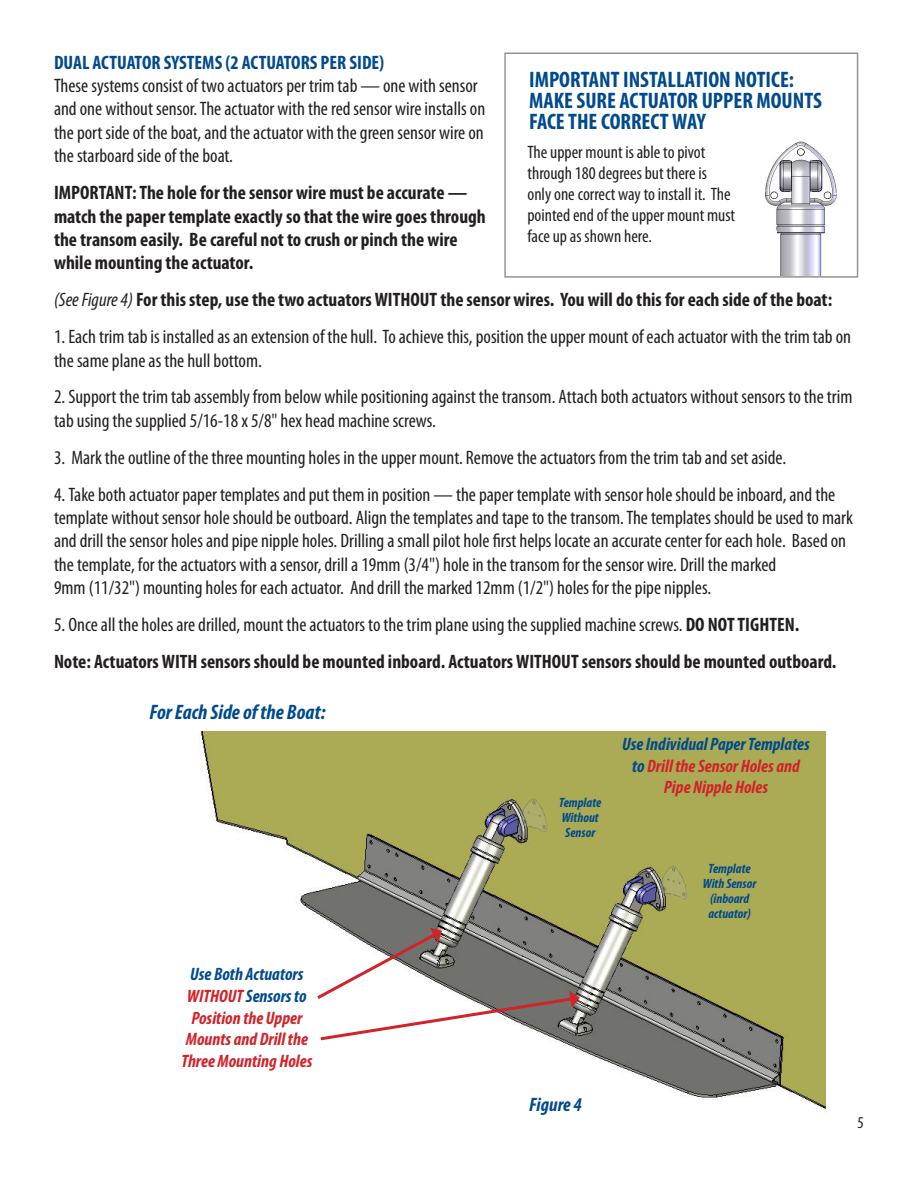
<style>
.page{position:relative;width:918px;height:1188px;background:#fff}
.page>*{position:absolute;margin:0;border:0;box-sizing:border-box;transform-origin:0 0}
.t1{font:700 condensed 22.5px/21px "Myriad Pro";color:#004a8d}
.t2{font:italic 700 condensed 21px "Myriad Pro";color:#004a8d}
.t3{font:condensed 19.5px/23.4px "Myriad Pro";color:#231f20}
.t4{font:700 condensed 19.5px/23.4px "Myriad Pro";color:#231f20}
.t5{font:italic 700 condensed 19.5px "Myriad Pro";color:#004a8d}
.t6{font:italic 700 condensed 18px/21.6px "Myriad Pro";color:#d1232a;text-align:center}
.t7{font:condensed 18px/21px "Myriad Pro";color:#231f20}
.t8{font:condensed 16.5px "Myriad Pro";color:#231f20}
.t9{font:italic 700 condensed 13.5px/15px "Myriad Pro";color:#004a8d}
.s1{font-weight:700;color:#004a8d}
.s2{font-weight:400;font-style:italic}
.s3{font-weight:700}
.s4{color:#004a8d}
</style>
<div class="page">
<img style="left:199px;top:731px;width:626px;height:381px">
<img style="left:513px;top:795px;width:43px;height:41px">
<svg style="left:314px;top:928px;width:266px;height:114px"></svg>
<img style="left:646px;top:857px;width:47px;height:51px">
<div style="left:504px;top:52px;width:354px;height:226px;border:2px solid #939598"></div>
<img style="left:747px;top:141px;width:101px;height:135px">
<p class="t3" style="left:54px;top:50px;width:433px"><span class="s1">DUAL ACTUATOR SYSTEMS (2 ACTUATORS PER SIDE)<br></span>These systems consist of two actuators per trim tab — one with sensor and one without sensor. The actuator with the red sensor wire installs on the port side of the boat, and the actuator with the green sensor wire on the starboard side of the boat.</p>
<p class="t4" style="left:54px;top:181px;width:433px">IMPORTANT: The hole for the sensor wire must be accurate — match the paper template exactly so that the wire goes through the transom easily. Be careful not to crush or pinch the wire while mounting the actuator.</p>
<p class="t4" style="left:54px;top:288px;width:780px"><span class="s2">(See Figure 4)</span> For this step, use the two actuators WITHOUT the sensor wires. You will do this for each side of the boat:</p>
<p class="t3" style="left:54px;top:325px;width:799px">1. Each trim tab is installed as an extension of the hull. To achieve this, position the upper mount of each actuator with the trim tab on the same plane as the hull bottom.</p>
<p class="t3" style="left:54px;top:385px;width:800px">2. Support the trim tab assembly from below while positioning against the transom. Attach both actuators without sensors to the trim tab using the supplied 5/16-18 x 5/8" hex head machine screws.</p>
<p class="t3" style="left:54px;top:445px;width:734px">3. Mark the outline of the three mounting holes in the upper mount. Remove the actuators from the trim tab and set aside.</p>
<p class="t3" style="left:54px;top:482px;width:800px">4. Take both actuator paper templates and put them in position — the paper template with sensor hole should be inboard, and the template without sensor hole should be outboard. Align the templates and tape to the transom. The templates should be used to mark and drill the sensor holes and pipe nipple holes. Drilling a small pilot hole first helps locate an accurate center for each hole. Based on the template, for the actuators with a sensor, drill a 19mm (3/4") hole in the transom for the sensor wire. Drill the marked<br>9mm (11/32") mounting holes for each actuator. And drill the marked 12mm (1/2") holes for the pipe nipples.</p>
<p class="t3" style="left:54px;top:613px;width:747px">5. Once all the holes are drilled, mount the actuators to the trim plane using the supplied machine screws. <span class="s3">DO NOT TIGHTEN.</span></p>
<p class="t4" style="left:54px;top:650px;width:784px">Note: Actuators WITH sensors should be mounted inboard. Actuators WITHOUT sensors should be mounted outboard.</p>
<p class="t1" style="left:529px;top:70px;width:295px">IMPORTANT INSTALLATION NOTICE:<br>MAKE SURE ACTUATOR UPPER MOUNTS<br>FACE THE CORRECT WAY</p>
<p class="t7" style="left:527px;top:141px;width:209px">The upper mount is able to pivot through 180 degrees but there is only one correct way to install it. The pointed end of the upper mount must face up as shown here.</p>
<p class="t2" style="left:149px;top:701px;width:178px">For Each Side of the Boat:</p>
<p class="t6" style="left:181px;top:964px;width:133px"><span class="s4">Use Both Actuators<br></span>WITHOUT <span class="s4">Sensors to<br></span>Position the Upper<br>Mounts and Drill the<br>Three Mounting Holes</p>
<p class="t9" style="left:559px;top:796px;width:43px">Template<br>Without<br>Sensor</p>
<p class="t6" style="left:622px;top:734px;width:189px"><span class="s4">Use Individual Paper Templates to</span> Drill the Sensor Holes and<br>Pipe Nipple Holes</p>
<p class="t9" style="left:703px;top:862px;width:55px;text-align:center">Template<br>With Sensor (inboard actuator)</p>
<p class="t5" style="left:529px;top:1094px;width:54px">Figure 4</p>
<p class="t8" style="left:858px;top:1112px;width:8px">5</p>
</div>
